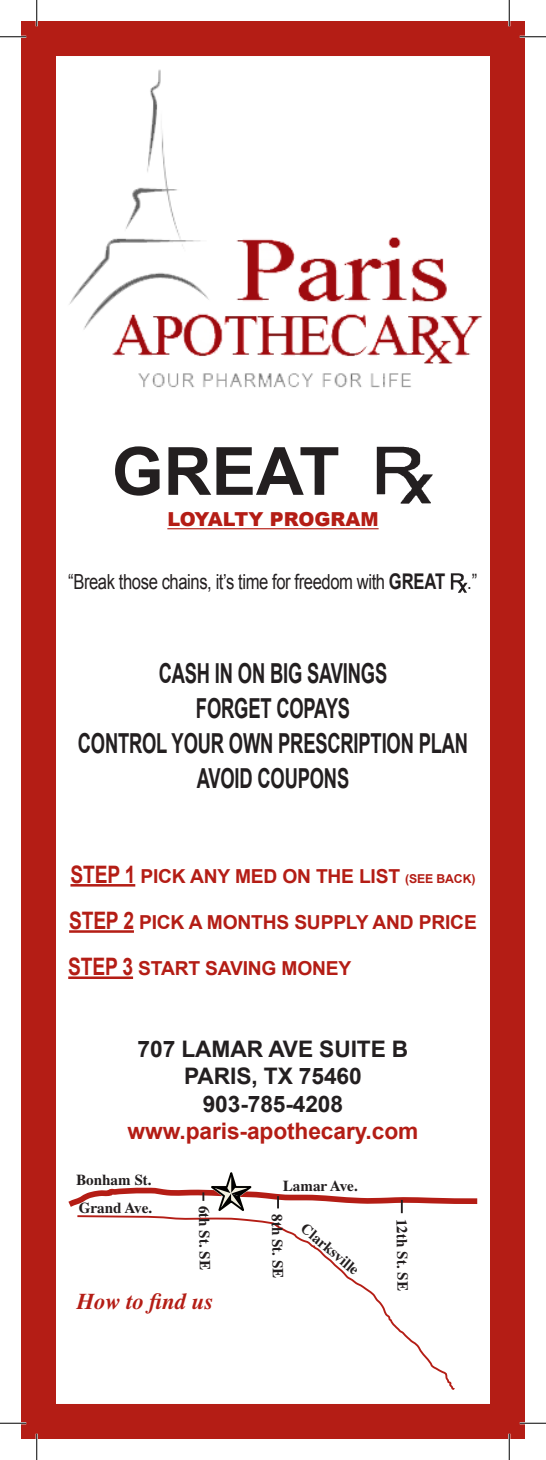
<style>
.page{position:relative;width:546px;height:1460px;background:#fff}
.page>*{position:absolute;margin:0;border:0;box-sizing:border-box;transform-origin:0 0}
.t1{font:700 66.5px "Arial";color:#231f20}
.t2{font:700 27.65px "Arial";letter-spacing:-.01em;color:#231f20;scale:.67 1}
.t3{font:700 22.75px "Arial";letter-spacing:-.005em;color:#231f20}
.t4{font:700 22.75px "Arial";letter-spacing:-.005em;color:#b41d15}
.t5{font:italic 700 22.75px "Times";color:#b41d15}
.t6{font:20.82px "Arial";letter-spacing:-.025em;color:#231f20;scale:.8 1}
.t7{font:700 19.25px "Arial";letter-spacing:-.01em;color:#b41d15}
.t8{font:900 19.25px "Arial";color:#b41d15}
.t9{font:700 15.05px "Times";color:#231f20}
.s1{font-weight:700;font-size:21.7px}
.s2{font-size:24.15px}
.s3{font-size:12.25px}
</style>
<div class="page">
<hr style="left:167px;top:528px;width:212px;height:1px;background:#b41d15">
<hr style="left:70px;top:884px;width:65px;height:2px;background:#b41d15">
<hr style="left:69px;top:930px;width:65px;height:2px;background:#b41d15">
<hr style="left:68px;top:976px;width:65px;height:3px;background:#b41d15">
<img style="left:69px;top:69px;width:413px;height:319px">
<svg style="left:77px;top:1215px;width:378px;height:175px"></svg>
<svg style="left:68px;top:1172px;width:410px;height:41px"></svg>
<div style="left:21px;top:21px;width:504px;height:1417px;border:35px solid #b41d15"></div>
<img style="left:376px;top:446px;width:57px;height:58px">
<img style="left:450px;top:573px;width:18px;height:20px">
<hr style="left:0;top:36px;width:26px;height:2px;background:#fff">
<hr style="left:520px;top:36px;width:26px;height:2px;background:#fff">
<hr style="left:0;top:1422px;width:26px;height:2px;background:#fff">
<hr style="left:520px;top:1422px;width:26px;height:2px;background:#fff">
<hr style="left:36px;top:0;width:2px;height:26px;background:#fff">
<hr style="left:36px;top:1433px;width:2px;height:27px;background:#fff">
<hr style="left:508px;top:0;width:2px;height:26px;background:#fff">
<hr style="left:508px;top:1433px;width:2px;height:27px;background:#fff">
<svg style="left:0;top:36px;width:26px;height:1px"></svg>
<svg style="left:520px;top:36px;width:26px;height:1px"></svg>
<svg style="left:0;top:1422px;width:26px;height:1px"></svg>
<svg style="left:520px;top:1422px;width:26px;height:1px"></svg>
<svg style="left:36px;top:0;width:1px;height:26px"></svg>
<svg style="left:36px;top:1433px;width:1px;height:27px"></svg>
<svg style="left:509px;top:0;width:1px;height:26px"></svg>
<svg style="left:509px;top:1433px;width:1px;height:27px"></svg>
<p class="t1" style="left:112px;top:434px;width:229px">GREAT</p>
<p class="t8" style="left:167px;top:509px;width:213px">LOYALTY PROGRAM</p>
<p class="t6" style="left:68px;top:570px;width:513px">“Break those chains, it’s time for freedom with <span class="s1">GREAT</span> .”</p>
<p class="t2" style="left:159px;top:658px;width:343px">CASH IN ON BIG SAVINGS</p>
<p class="t2" style="left:196px;top:693px;width:231px">FORGET COPAYS</p>
<p class="t2" style="left:78px;top:728px;width:584px">CONTROL YOUR OWN PRESCRIPTION PLAN</p>
<p class="t2" style="left:197px;top:763px;width:229px">AVOID COUPONS</p>
<p class="t7" style="left:70px;top:865px;width:407px"><span class="s2">STEP 1</span> PICK ANY MED ON THE LIST <span class="s3">(SEE BACK)</span></p>
<p class="t7" style="left:69px;top:911px;width:409px"><span class="s2">STEP 2</span> PICK A MONTHS SUPPLY AND PRICE</p>
<p class="t7" style="left:68px;top:957px;width:285px"><span class="s2">STEP 3</span> START SAVING MONEY</p>
<p class="t3" style="left:138px;top:1036px;width:272px">707 LAMAR AVE SUITE B</p>
<p class="t3" style="left:184px;top:1063px;width:179px">PARIS, TX 75460</p>
<p class="t3" style="left:203px;top:1091px;width:142px">903-785-4208</p>
<p class="t4" style="left:128px;top:1118px;width:292px">www.paris-apothecary.com</p>
<p class="t9" style="left:76px;top:1171px;width:77px">Bonham St.</p>
<p class="t9" style="left:79px;top:1199px;width:75px">Grand Ave.</p>
<p class="t9" style="left:213px;top:1205px;width:66px;rotate:89deg">6th St. SE</p>
<p class="t5" style="left:77px;top:1287px;width:138px">How to find us</p>
<p class="t9" style="left:283px;top:1177px;width:77px">Lamar Ave.</p>
<p class="t9" style="left:285px;top:1214px;width:66px;rotate:89deg">8th St. SE</p>
<p class="t9" style="left:410px;top:1218px;width:73px;rotate:89deg">12th St. SE</p>
<p class="t9" style="left:309px;top:1219px;width:72px;rotate:40deg">Clarksville</p>
</div>
